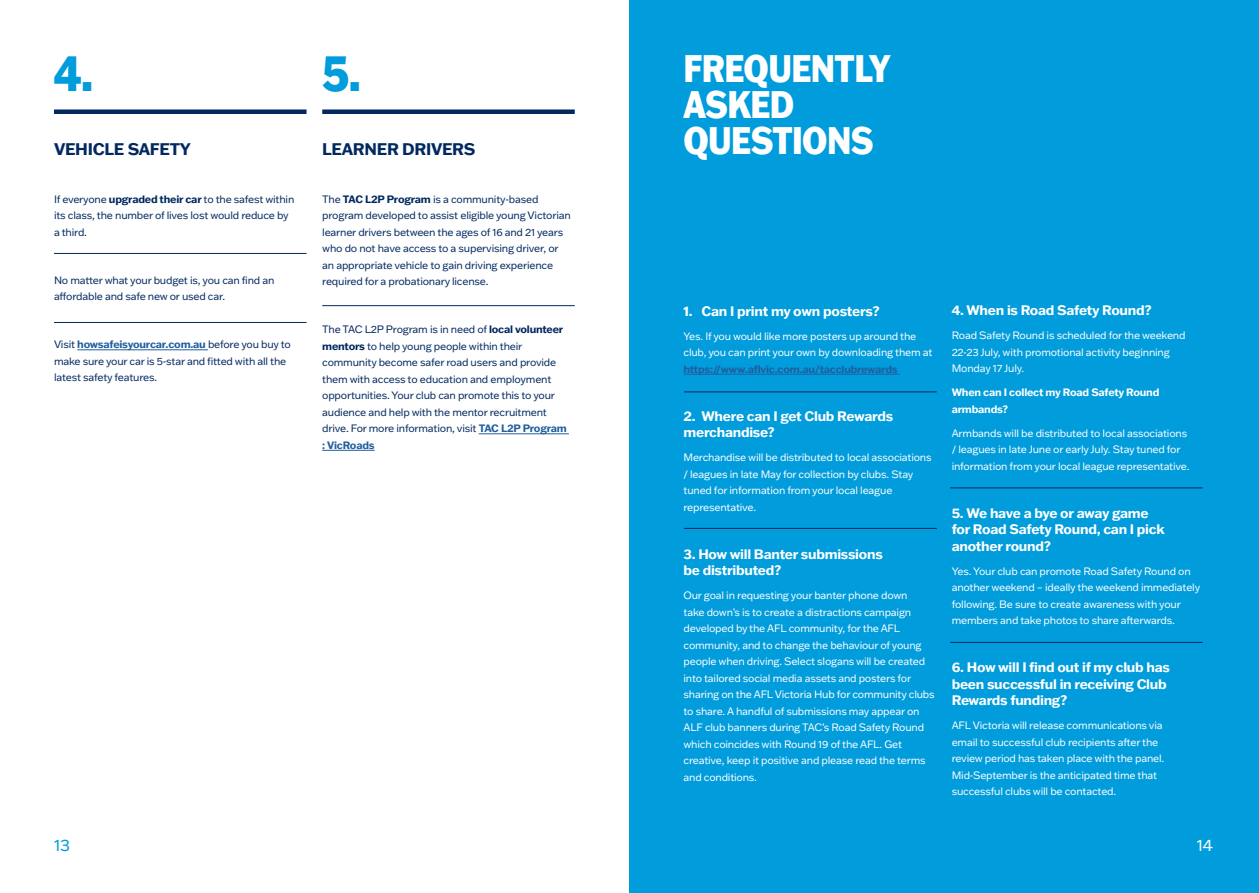
<style>
.page{position:relative;width:1259px;height:893px;background:#fff}
.page>*{position:absolute;margin:0;border:0;box-sizing:border-box;transform-origin:0 0}
.t1{font:800 49.35px "Franklin Gothic ATF";color:#019cdc;scale:.86 1}
.t2{font:800 37.65px/35.8px "Franklin Gothic ATF";letter-spacing:-.02em;color:#fff;scale:.86 1}
.t3{font:700 16.5px "Franklin Gothic ATF";letter-spacing:-.02em;color:#01285f}
.t4{font:16.5px "Franklin Gothic ATF";color:#019cdc}
.t5{font:16.5px "Franklin Gothic ATF";color:#fff}
.t6{font:700 13.5px/16.5px "Franklin Gothic ATF";letter-spacing:-.02em;color:#fff}
.t7{font:10.5px/16.5px "Franklin Gothic ATF";letter-spacing:-.02em;color:#fff}
.t8{font:10.5px/16.5px "Franklin Gothic ATF";letter-spacing:-.02em;color:#01285f}
.t9{font:700 10.5px/16.5px "Franklin Gothic ATF";letter-spacing:-.02em;color:#fff}
.t10{font:700 10.5px "Franklin Gothic ATF";letter-spacing:-.02em;color:#215e9e}
.s1{font-weight:700}
.s2{font-weight:700;color:#215e9e}
</style>
<div class="page">
<div style="left:629px;top:0;width:630px;height:893px;background:#019cdc"></div>
<hr style="left:479px;top:434px;width:90px;height:1px;background:#215e9e">
<hr style="left:322px;top:450px;width:53px;height:1px;background:#215e9e">
<hr style="left:77px;top:350px;width:131px;height:1px;background:#215e9e">
<div style="left:322px;top:109px;width:253px;height:5px;background:#01285f"></div>
<div style="left:54px;top:109px;width:252px;height:5px;background:#01285f"></div>
<hr style="left:322px;top:305px;width:253px;height:1px;background:#01285f">
<hr style="left:684px;top:391px;width:252px;height:1px;background:#01285f">
<hr style="left:684px;top:528px;width:252px;height:1px;background:#01285f">
<hr style="left:950px;top:487px;width:252px;height:1px;background:#01285f">
<hr style="left:950px;top:642px;width:252px;height:1px;background:#01285f">
<hr style="left:54px;top:253px;width:252px;height:1px;background:#01285f">
<hr style="left:54px;top:322px;width:252px;height:1px;background:#01285f">
<hr style="left:683px;top:374px;width:216px;height:1px;background:#215e9e">
<h1 class="t1" style="left:54px;top:40px;width:48px">4.</h1>
<h1 class="t1" style="left:322px;top:40px;width:47px">5.</h1>
<h2 class="t2" style="left:683px;top:50px;width:243px">FREQUENTLY<br>ASKED<br>QUESTIONS</h2>
<h3 class="t3" style="left:54px;top:138px;width:138px">VEHICLE SAFETY</h3>
<h3 class="t3" style="left:322px;top:138px;width:155px">LEARNER DRIVERS</h3>
<p class="t8" style="left:322px;top:191px;width:250px">The <span class="s1">TAC L2P Program</span> is a community-based program developed to assist eligible young Victorian learner drivers between the ages of 16 and 21 years who do not have access to a supervising driver, or an appropriate vehicle to gain driving experience required for a probationary license.</p>
<p class="t8" style="left:322px;top:321px;width:246px">The TAC L2P Program is in need of <span class="s1">local volunteer mentors</span> to help young people within their community become safer road users and provide them with access to education and employment opportunities. Your club can promote this to your audience and help with the mentor recruitment drive. For more information, visit <span class="s2">TAC L2P Program : VicRoads</span></p>
<p class="t8" style="left:54px;top:191px;width:242px">If everyone <span class="s1">upgraded their car</span> to the safest within its class, the number of lives lost would reduce by a third.</p>
<p class="t8" style="left:54px;top:272px;width:222px">No matter what your budget is, you can find an affordable and safe new or used car.</p>
<p class="t6" style="left:683px;top:302px;width:197px">1. Can I print my own posters?</p>
<p class="t7" style="left:683px;top:327px;width:250px">Yes. If you would like more posters up around the club, you can print your own by downloading them at</p>
<p class="t10" style="left:683px;top:362px;width:216px">https://www.aflvic.com.au/tacclubrewards</p>
<p class="t6" style="left:683px;top:407px;width:211px">2. Where can I get Club Rewards merchandise?</p>
<p class="t7" style="left:683px;top:449px;width:250px">Merchandise will be distributed to local associations / leagues in late May for collection by clubs. Stay tuned for information from your local league representative.</p>
<p class="t6" style="left:683px;top:545px;width:201px">3. How will Banter submissions be distributed?</p>
<p class="t7" style="left:683px;top:587px;width:253px">Our goal in requesting your banter phone down<br>take down’s is to create a distractions campaign developed by the AFL community, for the AFL community, and to change the behaviour of young people when driving. Select slogans will be created into tailored social media assets and posters for sharing on the AFL Victoria Hub for community clubs to share. A handful of submissions may appear on ALF club banners during TAC’s Road Safety Round which coincides with Round 19 of the AFL. Get creative, keep it positive and please read the terms and conditions.</p>
<p class="t8" style="left:54px;top:336px;width:238px">Visit <span class="s2">howsafeisyourcar.com.au</span> before you buy to make sure your car is 5-star and fitted with all the latest safety features.</p>
<p class="t6" style="left:951px;top:302px;width:201px">4. When is Road Safety Round?</p>
<p class="t7" style="left:951px;top:327px;width:235px">Road Safety Round is scheduled for the weekend<br>22-23 July, with promotional activity beginning<br>Monday 17 July.</p>
<p class="t9" style="left:951px;top:384px;width:209px">When can I collect my Road Safety Round armbands?</p>
<p class="t7" style="left:951px;top:425px;width:239px">Armbands will be distributed to local associations / leagues in late June or early July. Stay tuned for information from your local league representative.</p>
<p class="t6" style="left:951px;top:504px;width:214px">5. We have a bye or away game for Road Safety Round, can I pick another round?</p>
<p class="t7" style="left:951px;top:563px;width:250px">Yes. Your club can promote Road Safety Round on another weekend – ideally the weekend immediately following. Be sure to create awareness with your members and take photos to share afterwards.</p>
<p class="t6" style="left:951px;top:659px;width:220px">6. How will I find out if my club has been successful in receiving Club<br>Rewards funding?</p>
<p class="t7" style="left:951px;top:717px;width:214px">AFL Victoria will release communications via email to successful club recipients after the review period has taken place with the panel.<br>Mid-September is the anticipated time that successful clubs will be contacted.</p>
<h3 class="t4" style="left:54px;top:834px;width:18px">13</h3>
<h3 class="t5" style="left:1196px;top:834px;width:18px">14</h3>
</div>
